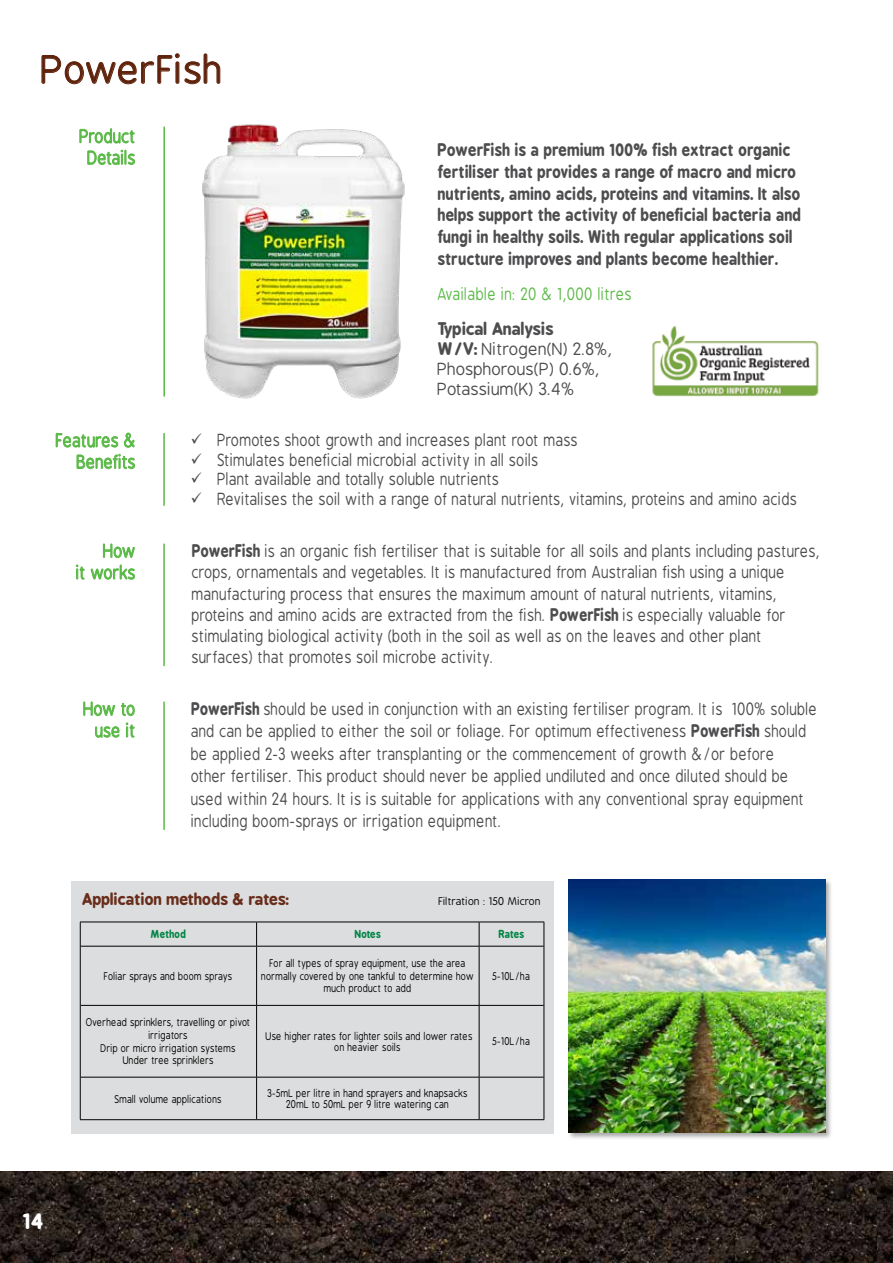
<style>
.page{position:relative;width:893px;height:1263px;background:#fff}
.page>*{position:absolute;margin:0;border:0;box-sizing:border-box;transform-origin:0 0}
.t1{font:37.5px "B Preplay";letter-spacing:.015em;color:#5f230c}
.t2{font:700 21px "B Preplay";color:#fff}
.t3{font:18px/21.6px "B Preplay";letter-spacing:.015em;color:#5ab946;text-align:right;scale:.85 1}
.t4{font:16.5px/21.3px "B Preplay";letter-spacing:.015em;color:#4d4d4f;scale:.85 1}
.t5{font:700 16.5px/21.8px "B Preplay";letter-spacing:.015em;color:#4d4d4f;scale:.9 1}
.t6{font:16.5px/19.8px "B Preplay";letter-spacing:.015em;color:#4d4d4f}
.t7{font:16.5px "B Preplay";letter-spacing:.025em;color:#5ab946;scale:.85 1}
.t8{font:700 15.6px "B Preplay";color:#682d1b}
.t9{font:10.5px/12.6px "B Preplay";letter-spacing:.015em;color:#000;text-align:center;scale:.85 1}
.t10{font:10.5px "B Preplay";letter-spacing:.015em;color:#000}
.t11{font:700 10.5px "B Preplay";letter-spacing:.02em;color:#008445;scale:.91 1}
.s1{font-weight:700}
</style>
<div class="page">
<div style="left:71px;top:881px;width:482px;height:252px;background:#dcddde"></div>
<hr style="left:80px;top:922px;width:177px;height:1px;background:#000">
<hr style="left:257px;top:922px;width:222px;height:1px;background:#000">
<hr style="left:479px;top:922px;width:65px;height:1px;background:#000">
<hr style="left:81px;top:946px;width:176px;height:1px;background:#000">
<hr style="left:257px;top:946px;width:222px;height:1px;background:#000">
<hr style="left:479px;top:946px;width:65px;height:1px;background:#000">
<svg style="left:80px;top:922px;width:1px;height:24px"></svg>
<svg style="left:256px;top:922px;width:1px;height:24px"></svg>
<svg style="left:479px;top:922px;width:1px;height:24px"></svg>
<svg style="left:544px;top:922px;width:1px;height:24px"></svg>
<hr style="left:256px;top:946px;width:1px;height:59px;background:#000">
<hr style="left:479px;top:946px;width:1px;height:59px;background:#000">
<hr style="left:80px;top:1005px;width:1px;height:72px;background:#000">
<hr style="left:256px;top:1006px;width:1px;height:71px;background:#000">
<hr style="left:479px;top:1006px;width:1px;height:71px;background:#000">
<hr style="left:544px;top:1005px;width:1px;height:72px;background:#000">
<hr style="left:80px;top:1077px;width:1px;height:42px;background:#000">
<hr style="left:256px;top:1077px;width:1px;height:42px;background:#000">
<hr style="left:479px;top:1077px;width:1px;height:42px;background:#000">
<hr style="left:544px;top:1077px;width:1px;height:42px;background:#000">
<hr style="left:81px;top:1077px;width:176px;height:1px;background:#000">
<hr style="left:257px;top:1077px;width:222px;height:1px;background:#000">
<hr style="left:479px;top:1077px;width:65px;height:1px;background:#000">
<hr style="left:80px;top:1119px;width:177px;height:1px;background:#000">
<hr style="left:257px;top:1119px;width:222px;height:1px;background:#000">
<hr style="left:479px;top:1119px;width:65px;height:1px;background:#000">
<hr style="left:80px;top:946px;width:1px;height:59px;background:#000">
<hr style="left:544px;top:946px;width:1px;height:59px;background:#000">
<hr style="left:81px;top:1005px;width:176px;height:1px;background:#000">
<hr style="left:257px;top:1005px;width:222px;height:1px;background:#000">
<hr style="left:479px;top:1005px;width:65px;height:1px;background:#000">
<img style="left:0;top:1172px;width:878px;height:91px">
<svg style="left:41px;top:53px;width:180px;height:32px"></svg>
<svg style="left:79px;top:128px;width:56px;height:16px"></svg>
<svg style="left:87px;top:150px;width:48px;height:15px"></svg>
<hr style="left:163px;top:127px;width:2px;height:269px;background:#5ab946">
<svg style="left:56px;top:433px;width:62px;height:15px"></svg>
<svg style="left:124px;top:432px;width:11px;height:16px"></svg>
<svg style="left:76px;top:454px;width:59px;height:15px"></svg>
<hr style="left:163px;top:434px;width:2px;height:71px;background:#5ab946">
<svg style="left:103px;top:543px;width:32px;height:15px"></svg>
<svg style="left:76px;top:565px;width:9px;height:15px"></svg>
<svg style="left:91px;top:564px;width:44px;height:16px"></svg>
<hr style="left:163px;top:544px;width:2px;height:122px;background:#5ab946">
<hr style="left:163px;top:702px;width:2px;height:127px;background:#5ab946">
<img style="left:202px;top:124px;width:203px;height:275px">
<div style="left:567px;top:878px;width:266px;height:262px;background:#000;opacity:.35"></div>
<img style="left:568px;top:879px;width:257px;height:254px">
<img style="left:878px;top:1172px;width:15px;height:91px">
<img style="left:652px;top:326px;width:167px;height:71px">
<svg style="left:83px;top:701px;width:32px;height:15px"></svg>
<svg style="left:121px;top:703px;width:14px;height:13px"></svg>
<svg style="left:95px;top:726px;width:25px;height:12px"></svg>
<svg style="left:126px;top:722px;width:9px;height:16px"></svg>
<h1 class="t1" style="left:42px;top:50px;width:183px">PowerFish</h1>
<p class="t3" style="left:80px;top:126px;width:67px;text-align:center">Product<br>Details</p>
<p class="t5" style="left:438px;top:139px;width:405px">PowerFish is a premium 100% fish extract organic fertiliser that provides a range of macro and micro nutrients, amino acids, proteins and vitamins. It also helps support the activity of beneficial bacteria and fungi in healthy soils. With regular applications soil structure improves and plants become healthier.</p>
<p class="t7" style="left:438px;top:285px;width:230px">Available in: 20 &amp; 1,000 litres</p>
<p class="t6" style="left:438px;top:320px;width:177px"><span class="s1">Typical Analysis<br>W/V:</span> Nitrogen(N) 2.8%,<br>Phosphorous(P) 0.6%,<br>Potassium(K) 3.4%</p>
<p class="t3" style="left:56px;top:430px;width:95px">Features &amp;<br>Benefits</p>
<p class="t4" style="left:191px;top:430px;width:458px">✓ Promotes shoot growth and increases plant root mass</p>
<p class="t4" style="left:191px;top:449px;width:411px">✓ Stimulates beneficial microbial activity in all soils</p>
<p class="t4" style="left:191px;top:469px;width:365px">✓ Plant available and totally soluble nutrients</p>
<p class="t4" style="left:191px;top:489px;width:715px">✓ Revitalises the soil with a range of natural nutrients, vitamins, proteins and amino acids</p>
<p class="t3" style="left:76px;top:541px;width:72px">How<br>it works</p>
<p class="t4" style="left:192px;top:541px;width:740px"><span class="s1">PowerFish</span> is an organic fish fertiliser that is suitable for all soils and plants including pastures, crops, ornamentals and vegetables. It is manufactured from Australian fish using a unique manufacturing process that ensures the maximum amount of natural nutrients, vitamins, proteins and amino acids are extracted from the fish. <span class="s1">PowerFish</span> is especially valuable for stimulating biological activity (both in the soil as well as on the leaves and other plant surfaces) that promotes soil microbe activity.</p>
<p class="t4" style="left:191px;top:698px;width:738px;line-height:22.5px"><span class="s1">PowerFish</span> should be used in conjunction with an existing fertiliser program. It is 100% soluble and can be applied to either the soil or foliage. For optimum effectiveness <span class="s1">PowerFish</span> should be applied 2-3 weeks after transplanting or the commencement of growth &amp;/or before<br>other fertiliser. This product should never be applied undiluted and once diluted should be used within 24 hours. It is is suitable for applications with any conventional spray equipment including boom-sprays or irrigation equipment.</p>
<p class="t3" style="left:84px;top:699px;width:63px">How to use it</p>
<p class="t8" style="left:82px;top:889px;width:208px">Application methods &amp; rates:</p>
<p class="t10" style="left:439px;top:895px;width:104px">Filtration : 150 Micron</p>
<p class="t11" style="left:151px;top:928px;width:40px">Method</p>
<p class="t11" style="left:355px;top:928px;width:30px">Notes</p>
<p class="t11" style="left:499px;top:928px;width:30px">Rates</p>
<p class="t9" style="left:104px;top:970px;width:153px">Foliar sprays and boom sprays</p>
<p class="t9" style="left:262px;top:957px;width:251px">For all types of spray equipment, use the area normally covered by one tankful to determine how much product to add</p>
<p class="t9" style="left:493px;top:970px;width:46px">5-10L/ha</p>
<p class="t9" style="left:86px;top:1017px;width:195px">Overhead sprinklers, travelling or pivot irrigators<br>Drip or micro irrigation systems<br>Under tree sprinklers</p>
<p class="t9" style="left:266px;top:1031px;width:245px;line-height:11.1px">Use higher rates for lighter soils and lower rates on heavier soils</p>
<p class="t9" style="left:493px;top:1036px;width:46px">5-10L/ha</p>
<p class="t2" style="left:23px;top:1208px;width:22px">14</p>
<p class="t9" style="left:115px;top:1093px;width:128px">Small volume applications</p>
<p class="t9" style="left:268px;top:1088px;width:237px;line-height:11.2px">3-5mL per litre in hand sprayers and knapsacks<br>20mL to 50mL per 9 litre watering can</p>
</div>
